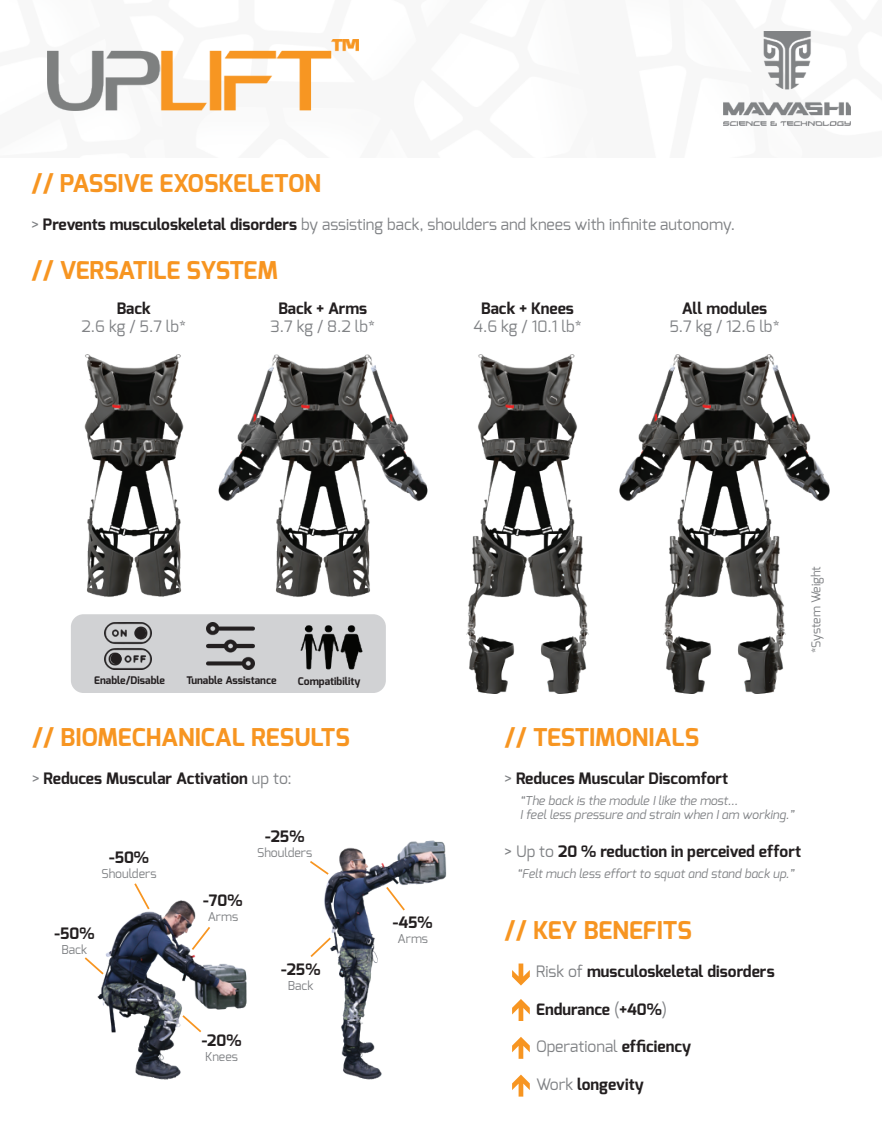
<style>
.page{position:relative;width:882px;height:1134px;background:#fff}
.page>*{position:absolute;margin:0;border:0;box-sizing:border-box;transform-origin:0 0}
.t1{font:700 24.5px "Exo";color:#f79521}
.t2{font:700 24.5px "Exo";letter-spacing:-.02em;color:#f79521}
.t3{font:700 15.75px "Exo";color:#231f20}
.t4{font:15.75px "Exo";color:#808285}
.t5{font:italic 12.25px/14.7px "Exo";color:#808285}
.t6{font:12.25px "Exo";color:#808285}
.t7{font:700 10.5px "Exo";color:#231f20}
.s1{font-weight:700;color:#231f20}
.s2{font-weight:400;color:#808285}
</style>
<div class="page">
<img style="left:637px;top:354px;width:193px;height:340px">
<img style="left:71px;top:354px;width:113px;height:339px">
<img style="left:466px;top:354px;width:171px;height:340px">
<img style="left:218px;top:354px;width:210px;height:339px">
<img style="left:97px;top:900px;width:150px;height:180px">
<img style="left:324px;top:840px;width:123px;height:240px">
<svg style="left:384px;top:885px;width:23px;height:27px"></svg>
<svg style="left:84px;top:956px;width:22px;height:20px"></svg>
<svg style="left:310px;top:936px;width:23px;height:23px"></svg>
<svg style="left:310px;top:859px;width:21px;height:17px"></svg>
<svg style="left:133px;top:883px;width:18px;height:28px"></svg>
<svg style="left:190px;top:925px;width:22px;height:27px"></svg>
<div style="left:71px;top:614px;width:315px;height:79px;background:#d1d2d4;border-radius:13px"></div>
<img style="left:300px;top:625px;width:63px;height:45px">
<img style="left:207px;top:622px;width:47px;height:48px">
<img style="left:105px;top:622px;width:46px;height:48px">
<div style="left:135px;top:628px;width:11px;height:11px;background:#231f20;border-radius:50%"></div>
<div style="left:111px;top:653px;width:10px;height:11px;background:#231f20;border-radius:50%"></div>
<svg style="left:512px;top:1037px;width:18px;height:22px"></svg>
<svg style="left:512px;top:1075px;width:18px;height:22px"></svg>
<svg style="left:512px;top:964px;width:18px;height:22px"></svg>
<svg style="left:181px;top:1013px;width:22px;height:21px"></svg>
<svg style="left:512px;top:999px;width:18px;height:22px"></svg>
<img style="left:47px;top:39px;width:312px;height:71px">
<img style="left:723px;top:32px;width:127px;height:94px">
<h1 class="t1" style="left:32px;top:168px;width:291px">// PASSIVE EXOSKELETON</h1>
<p class="t4" style="left:32px;top:215px;width:705px">&gt; <span class="s1">Prevents musculoskeletal disorders</span> by assisting back, shoulders and knees with infinite autonomy.</p>
<h1 class="t2" style="left:32px;top:254px;width:248px">// VERSATILE SYSTEM</h1>
<p class="t3" style="left:682px;top:298px;width:87px">All modules</p>
<p class="t4" style="left:669px;top:317px;width:112px">5.7 kg / 12.6 lb*</p>
<p class="t3" style="left:481px;top:298px;width:94px">Back + Knees</p>
<p class="t4" style="left:474px;top:317px;width:110px">4.6 kg / 10.1 lb*</p>
<p class="t3" style="left:117px;top:298px;width:36px">Back</p>
<p class="t4" style="left:82px;top:317px;width:106px">2.6 kg / 5.7 lb*</p>
<p class="t3" style="left:278px;top:298px;width:90px">Back + Arms</p>
<p class="t4" style="left:271px;top:317px;width:106px">3.7 kg / 8.2 lb*</p>
<p class="t7" style="left:94px;top:674px;width:72px">Enable/Disable</p>
<p class="t7" style="left:186px;top:674px;width:92px">Tunable Assistance</p>
<p class="t7" style="left:298px;top:674px;width:64px">Compatibility</p>
<h1 class="t1" style="left:32px;top:721px;width:319px">// BIOMECHANICAL RESULTS</h1>
<p class="t3" style="left:32px;top:768px;width:261px"><span class="s2">&gt;</span> Reduces Muscular Activation <span class="s2">up to:</span></p>
<p class="t3" style="left:109px;top:847px;width:42px">-50%</p>
<p class="t6" style="left:102px;top:865px;width:57px">Shoulders</p>
<p class="t3" style="left:54px;top:924px;width:42px">-50%</p>
<p class="t6" style="left:62px;top:942px;width:27px">Back</p>
<p class="t3" style="left:203px;top:890px;width:41px">-70%</p>
<p class="t6" style="left:208px;top:909px;width:32px">Arms</p>
<p class="t3" style="left:265px;top:827px;width:41px">-25%</p>
<p class="t6" style="left:257px;top:845px;width:57px">Shoulders</p>
<p class="t3" style="left:281px;top:960px;width:41px">-25%</p>
<p class="t6" style="left:288px;top:978px;width:27px">Back</p>
<p class="t3" style="left:202px;top:1030px;width:41px">-20%</p>
<p class="t6" style="left:205px;top:1049px;width:34px">Knees</p>
<p class="t3" style="left:393px;top:912px;width:41px">-45%</p>
<p class="t6" style="left:398px;top:931px;width:32px">Arms</p>
<p class="t6" style="left:808px;top:653px;width:89px;rotate:-90deg">*System Weight</p>
<h1 class="t1" style="left:505px;top:721px;width:196px">// TESTIMONIALS</h1>
<p class="t3" style="left:505px;top:768px;width:225px"><span class="s2">&gt;</span> Reduces Muscular Discomfort</p>
<p class="t5" style="left:520px;top:793px;width:276px">“The back is the module I like the most...<br>I feel less pressure and strain when I am working.”</p>
<p class="t3" style="left:505px;top:841px;width:298px"><span class="s2">&gt; Up to</span> 20 % reduction in perceived effort</p>
<p class="t5" style="left:517px;top:866px;width:279px">“Felt much less effort to squat and stand back up.”</p>
<h1 class="t1" style="left:505px;top:914px;width:189px">// KEY BENEFITS</h1>
<p class="t3" style="left:536px;top:961px;width:240px"><span class="s2">Risk of</span> musculoskeletal disorders</p>
<p class="t3" style="left:536px;top:999px;width:133px">Endurance <span class="s2">(</span>+40%<span class="s2">)</span></p>
<p class="t4" style="left:536px;top:1037px;width:157px">Operational <span class="s1">efficiency</span></p>
<p class="t3" style="left:536px;top:1074px;width:109px"><span class="s2">Work</span> longevity</p>
</div>
